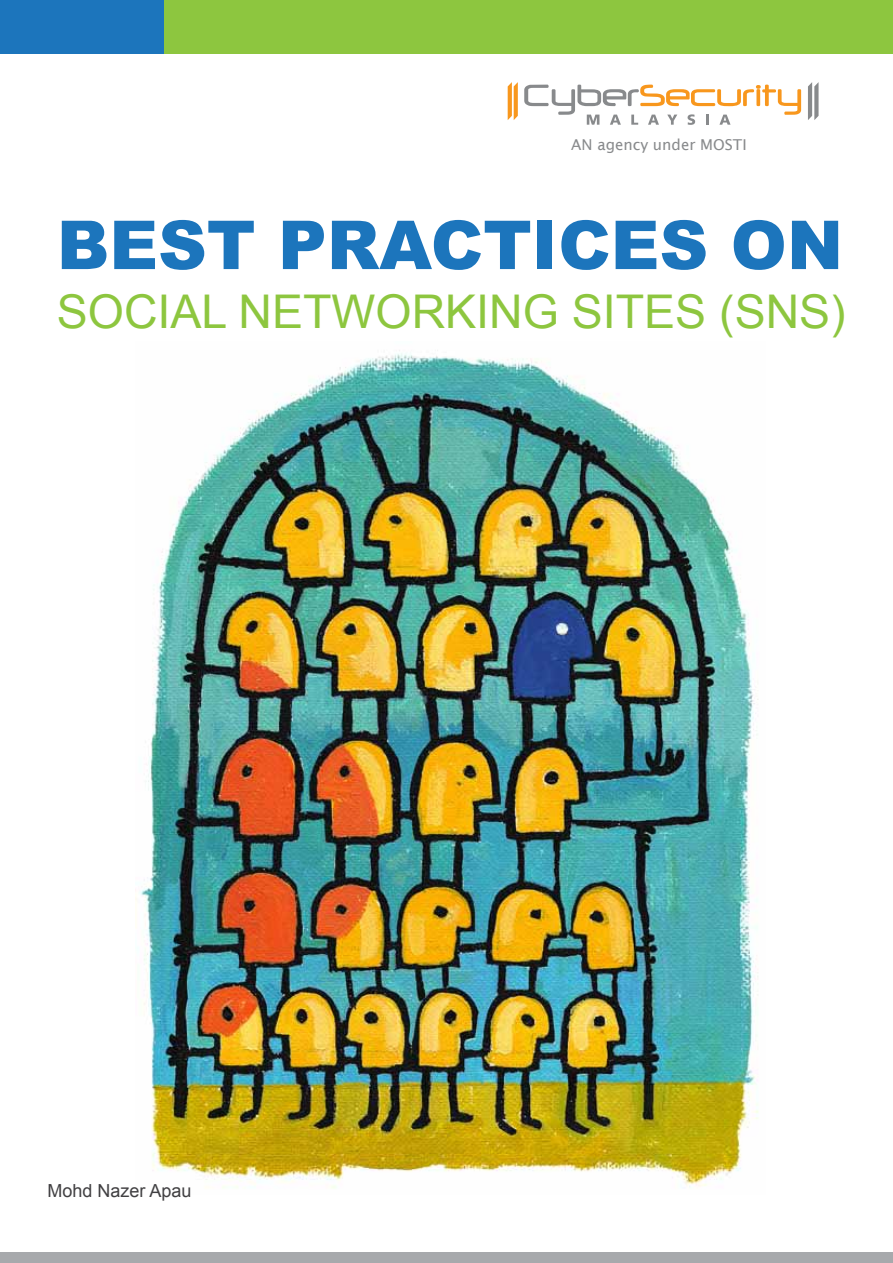
<style>
.page{position:relative;width:893px;height:1263px;background:#fff}
.page>*{position:absolute;margin:0;border:0;box-sizing:border-box;transform-origin:0 0}
.t1{font:900 67.5px "Arial";color:#1c75bc}
.t2{font:46.5px "Arial";color:#8dc63f}
.t3{font:18px "Arial";color:#414042}
.t4{font:15px "Lucida Sans";color:#888a8c}
</style>
<div class="page">
<img style="left:136px;top:350px;width:623px;height:839px">
<div style="left:0;top:0;width:165px;height:53px;background:#1c75bc"></div>
<div style="left:165px;top:0;width:728px;height:53px;background:#8dc63f"></div>
<div style="left:0;top:1252px;width:893px;height:11px;background:#a7a9ac"></div>
<svg style="left:808px;top:82px;width:10px;height:38px"></svg>
<svg style="left:508px;top:82px;width:10px;height:38px"></svg>
<svg style="left:524px;top:85px;width:277px;height:40px"></svg>
<p class="t4" style="left:571px;top:136px;width:177px">AN agency under MOSTI</p>
<h1 class="t1" style="left:57px;top:196px;width:788px">BEST PRACTICES ON</h1>
<p class="t2" style="left:57px;top:281px;width:790px">SOCIAL NETWORKING SITES (SNS)</p>
<p class="t3" style="left:48px;top:1178px;width:146px">Mohd Nazer Apau</p>
</div>
